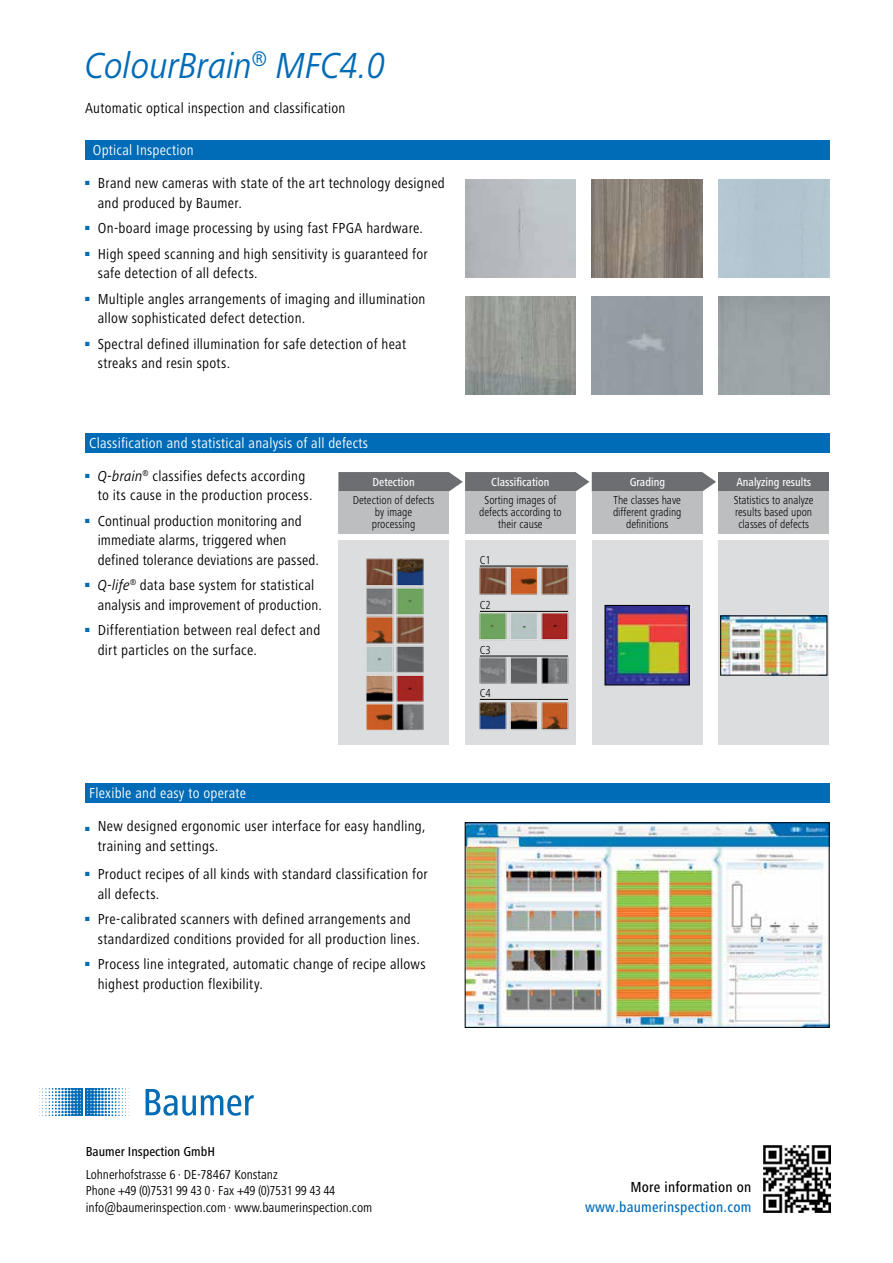
<style>
.page{position:relative;width:893px;height:1263px;background:#fff}
.page>*{position:absolute;margin:0;border:0;box-sizing:border-box;transform-origin:0 0}
.t1{font:italic 37.5px "Frutiger Next Pro";color:#006bb6;scale:.9 1}
.t2{font:condensed 15px/19.5px "Frutiger Next LT";letter-spacing:.015em;color:#000}
.t3{font:condensed 15px "Frutiger Next LT";letter-spacing:.015em;color:#fff}
.t4{font:500 condensed 15px "Frutiger Next LTCYR";letter-spacing:.015em;color:#006bb6}
.t5{font:500 condensed 15px "Frutiger Next LTCYR";letter-spacing:.015em;color:#000}
.t6{font:condensed 13.5px/16.5px "Frutiger Next LTCYR";color:#000}
.t7{font:500 condensed 13.5px "Frutiger Next LTCYR";color:#000}
.t8{font:300 condensed 12px/12px "Frutiger Next LT";color:#000;text-align:center}
.t9{font:500 condensed 12px "Frutiger Next LT";color:#fff}
.s1{font-family:"Frutiger Next Pro";font-style:italic;font-stretch:normal}
.s2{color:#006bb6}
</style>
<div class="page">
<svg style="left:338px;top:472px;width:378px;height:20px;background:#7a7b7e"></svg>
<div style="left:719px;top:472px;width:110px;height:19px;background:#6d6e71"></div>
<div style="left:465px;top:540px;width:111px;height:205px;background:#dcddde"></div>
<img style="left:479px;top:566px;width:90px;height:164px">
<div style="left:338px;top:492px;width:111px;height:42px;background:#bcbec0"></div>
<div style="left:465px;top:492px;width:111px;height:42px;background:#bcbec0"></div>
<div style="left:592px;top:492px;width:110px;height:42px;background:#bcbec0"></div>
<div style="left:718px;top:492px;width:111px;height:42px;background:#bcbec0"></div>
<div style="left:338px;top:540px;width:111px;height:205px;background:#dcddde"></div>
<div style="left:592px;top:540px;width:110px;height:205px;background:#dcddde"></div>
<div style="left:718px;top:540px;width:111px;height:205px;background:#dcddde"></div>
<svg style="left:146px;top:1089px;width:108px;height:27px"></svg>
<svg style="left:39px;top:1089px;width:91px;height:27px"></svg>
<img style="left:763px;top:1145px;width:67px;height:67px">
<div style="left:85px;top:141px;width:744px;height:19px;background:#006bb6"></div>
<div style="left:85px;top:433px;width:744px;height:20px;background:#006bb6"></div>
<div style="left:85px;top:783px;width:744px;height:20px;background:#006bb6"></div>
<img style="left:467px;top:824px;width:360px;height:201px">
<div style="left:465px;top:822px;width:364px;height:205px;border:1px solid #000"></div>
<img style="left:722px;top:618px;width:103px;height:55px">
<img style="left:592px;top:180px;width:110px;height:97px">
<img style="left:465px;top:180px;width:111px;height:97px">
<img style="left:465px;top:297px;width:111px;height:97px">
<hr style="left:480px;top:566px;width:88px;height:1px;background:#000">
<hr style="left:480px;top:611px;width:88px;height:1px;background:#000">
<hr style="left:480px;top:656px;width:88px;height:1px;background:#000">
<hr style="left:480px;top:699px;width:88px;height:1px;background:#000">
<img style="left:366px;top:558px;width:58px;height:173px">
<img style="left:607px;top:607px;width:80px;height:76px">
<h1 class="t1" style="left:85px;top:44px;width:335px">ColourBrain<sup>®</sup> MFC4.0</h1>
<p class="t2" style="left:85px;top:98px;width:262px">Automatic optical inspection and classification</p>
<p class="t3" style="left:93px;top:142px;width:102px">Optical Inspection</p>
<p class="t2" style="left:98px;top:173px;width:349px;text-indent:-13px"><sup>■</sup> Brand new cameras with state of the art technology designed and produced by Baumer.</p>
<p class="t2" style="left:85px;top:218px;width:340px"><sup>■</sup> On-board image processing by using fast FPGA hardware.</p>
<p class="t2" style="left:98px;top:244px;width:331px;text-indent:-13px"><sup>■</sup> High speed scanning and high sensitivity is guaranteed for safe detection of all defects.</p>
<p class="t2" style="left:98px;top:289px;width:329px;text-indent:-13px"><sup>■</sup> Multiple angles arrangements of imaging and illumination allow sophisticated defect detection.</p>
<p class="t2" style="left:98px;top:334px;width:310px;text-indent:-13px"><sup>■</sup> Spectral defined illumination for safe detection of heat streaks and resin spots.</p>
<p class="t3" style="left:89px;top:434px;width:280px">Classification and statistical analysis of all defects</p>
<p class="t2" style="left:98px;top:466px;width:216px;text-indent:-13px"><sup>■</sup> <span class="s1">Q-brain</span><sup>®</sup> classifies defects according to its cause in the production process.</p>
<p class="t2" style="left:98px;top:511px;width:223px;text-indent:-13px"><sup>■</sup> Continual production monitoring and immediate alarms, triggered when defined tolerance deviations are passed.</p>
<p class="t2" style="left:98px;top:575px;width:226px;text-indent:-13px"><sup>■</sup> <span class="s1">Q-life</span><sup>®</sup> data base system for statistical analysis and improvement of production.</p>
<p class="t2" style="left:98px;top:620px;width:224px;text-indent:-13px"><sup>■</sup> Differentiation between real defect and dirt particles on the surface.</p>
<p class="t9" style="left:372px;top:476px;width:44px">Detection</p>
<p class="t9" style="left:491px;top:476px;width:60px">Classification</p>
<p class="t9" style="left:630px;top:476px;width:37px">Grading</p>
<p class="t9" style="left:736px;top:476px;width:76px">Analyzing results</p>
<p class="t8" style="left:353px;top:494px;width:83px">Detection of defects by image processing</p>
<p class="t8" style="left:479px;top:494px;width:84px">Sorting images of defects according to their cause</p>
<p class="t8" style="left:480px;top:554px;width:12px">C1</p>
<p class="t8" style="left:480px;top:599px;width:12px">C2</p>
<p class="t8" style="left:480px;top:644px;width:12px">C3</p>
<p class="t8" style="left:480px;top:687px;width:12px">C4</p>
<p class="t8" style="left:613px;top:494px;width:70px">The classes have different grading definitions</p>
<p class="t8" style="left:734px;top:494px;width:81px;text-align:justify">Statistics to analyze results based upon classes of defects</p>
<p class="t3" style="left:89px;top:785px;width:158px">Flexible and easy to operate</p>
<p class="t2" style="left:98px;top:816px;width:329px;text-indent:-13px"><span class="s2">■</span> New designed ergonomic user interface for easy handling, training and settings.</p>
<p class="t2" style="left:98px;top:864px;width:331px;text-indent:-13px"><sup>■</sup> Product recipes of all kinds with standard classification for all defects.</p>
<p class="t2" style="left:98px;top:909px;width:323px;text-indent:-13px"><sup>■</sup> Pre-calibrated scanners with defined arrangements and standardized conditions provided for all production lines.</p>
<p class="t2" style="left:98px;top:954px;width:329px;text-indent:-13px"><sup>■</sup> Process line integrated, automatic change of recipe allows highest production flexibility.</p>
<p class="t7" style="left:86px;top:1144px;width:131px">Baumer Inspection GmbH</p>
<p class="t6" style="left:86px;top:1166px;width:288px">Lohnerhofstrasse 6 · DE-78467 Konstanz<br>Phone +49 (0)7531 99 43 0 · Fax +49 (0)7531 99 43 44 info@baumerinspection.com · www.baumerinspection.com</p>
<p class="t5" style="left:630px;top:1178px;width:122px">More information on</p>
<p class="t4" style="left:585px;top:1198px;width:168px">www.baumerinspection.com</p>
</div>
